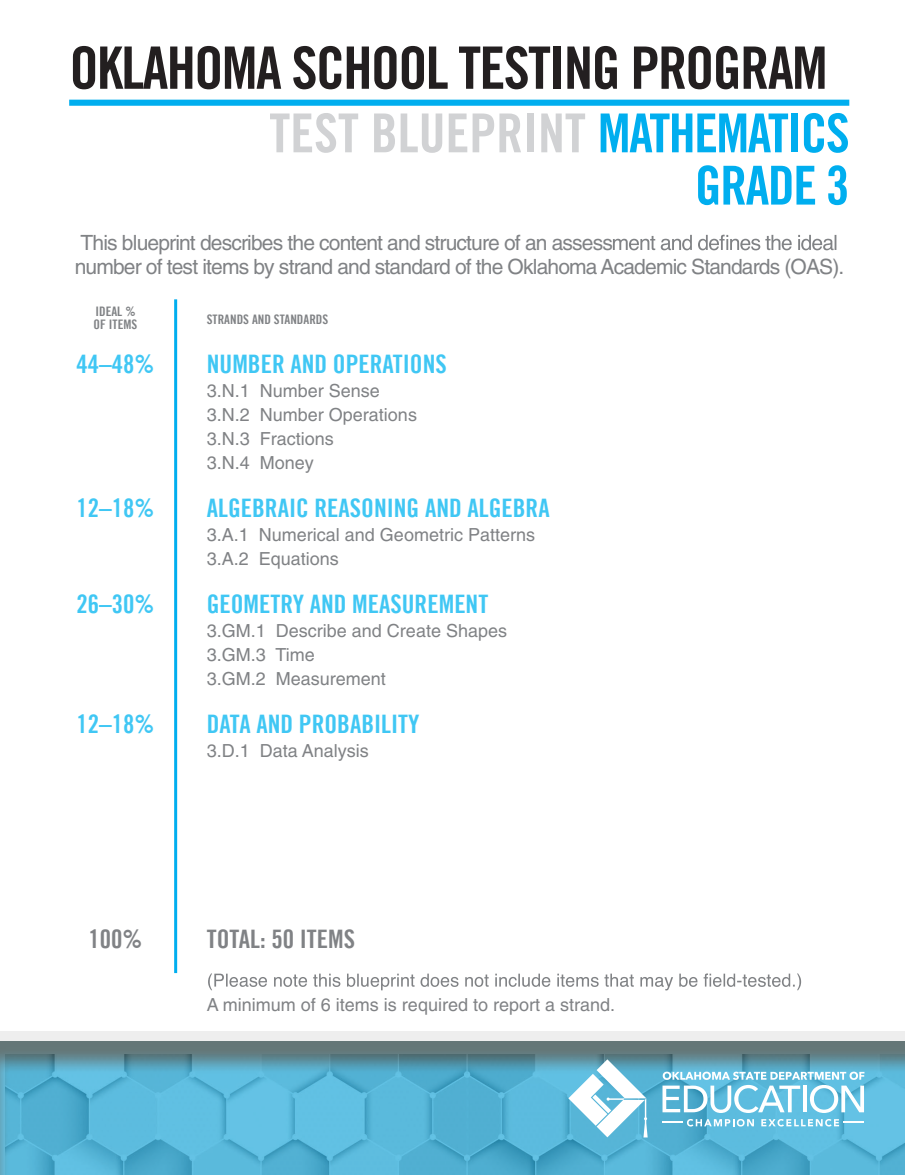
<style>
.page{position:relative;width:905px;height:1175px;background:#fff}
.page>*{position:absolute;margin:0;border:0;box-sizing:border-box;transform-origin:0 0}
.t1{font:58.5px "Trade Gothic Bold Cond Twenty";letter-spacing:-.03em;color:#231f20}
.t2{font:53.7px "Trade Gothic Bold Cond Twenty";color:#d1d2d4}
.t3{font:53.7px "Trade Gothic Bold Cond Twenty";letter-spacing:-.03em;color:#00aeef}
.t4{font:25.5px "Trade Gothic Bold Cond Twenty";color:#40c7f4}
.t5{font:25.5px "Trade Gothic Bold Cond Twenty";color:#808285}
.t6{font:21px/24px "Helvetica";letter-spacing:-.04em;color:#808285}
.t7{font:18px/24px "Helvetica";color:#808285}
.t8{font:13.05px/13px "Trade Gothic Bold Cond Twenty";color:#808285}
.s1{color:#00aeef}
</style>
<div class="page">
<div style="left:69px;top:100px;width:780px;height:6px;background:#00aeef"></div>
<svg style="left:0;top:1031px;width:904px;height:143px;background:#64afc9"></svg>
<svg style="left:662px;top:1071px;width:202px;height:55px"></svg>
<hr style="left:843px;top:1121px;width:20px;height:2px;background:#fff">
<hr style="left:662px;top:1121px;width:20px;height:2px;background:#fff">
<svg style="left:568px;top:1059px;width:79px;height:78px"></svg>
<svg style="left:613px;top:235px;width:223px;height:15px"></svg>
<hr style="left:174px;top:299px;width:3px;height:674px;background:#00aeef">
<svg style="left:208px;top:973px;width:593px;height:17px"></svg>
<p class="t1" style="left:69px;top:32px;width:759px">OKLAHOMA SCHOOL TESTING PROGRAM</p>
<p class="t2" style="left:269px;top:100px;width:582px">TEST BLUEPRINT <span class="s1">MATHEMATICS</span></p>
<p class="t3" style="left:694px;top:153px;width:156px">GRADE 3</p>
<p class="t6" style="left:75px;top:230px;width:771px">This blueprint describes the content and structure of an assess<br>number of test items by strand and standard of the Oklahoma Academic Standards (OAS).</p>
<p class="t8" style="left:94px;top:305px;width:45px">IDEAL %<br>OF ITEMS</p>
<p class="t4" style="left:77px;top:348px;width:79px">44–48%</p>
<p class="t4" style="left:77px;top:492px;width:79px">12–18%</p>
<p class="t4" style="left:77px;top:588px;width:79px">26–30%</p>
<p class="t4" style="left:77px;top:708px;width:79px">12–18%</p>
<p class="t8" style="left:207px;top:312px;width:123px">STRANDS AND STANDARDS</p>
<p class="t4" style="left:207px;top:348px;width:241px">NUMBER AND OPERATIONS</p>
<p class="t7" style="left:207px;top:378px;width:212px">3.N.1 Number Sense<br>3.N.2 Number Operations<br>3.N.3 Fractions<br>3.N.4 Money</p>
<p class="t4" style="left:207px;top:492px;width:344px">ALGEBRAIC REASONING AND ALGEBRA</p>
<p class="t7" style="left:207px;top:522px;width:330px">3.A.1 Numerical and Geometric Patterns<br>3.A.2 Equations</p>
<p class="t4" style="left:207px;top:588px;width:283px">GEOMETRY AND MEASUREMENT</p>
<p class="t7" style="left:207px;top:618px;width:302px">3.GM.1 Describe and Create Shapes<br>3.GM.3 Time<br>3.GM.2 Measurement</p>
<p class="t4" style="left:207px;top:708px;width:214px">DATA AND PROBABILITY</p>
<p class="t7" style="left:207px;top:738px;width:164px">3.D.1 Data Analysis</p>
<p class="t5" style="left:89px;top:923px;width:55px">100%</p>
<p class="t5" style="left:207px;top:923px;width:150px">TOTAL: 50 ITEMS</p>
<p class="t7" style="left:207px;top:992px;width:410px">A minimum of 6 items is required to report a strand.</p>
</div>
